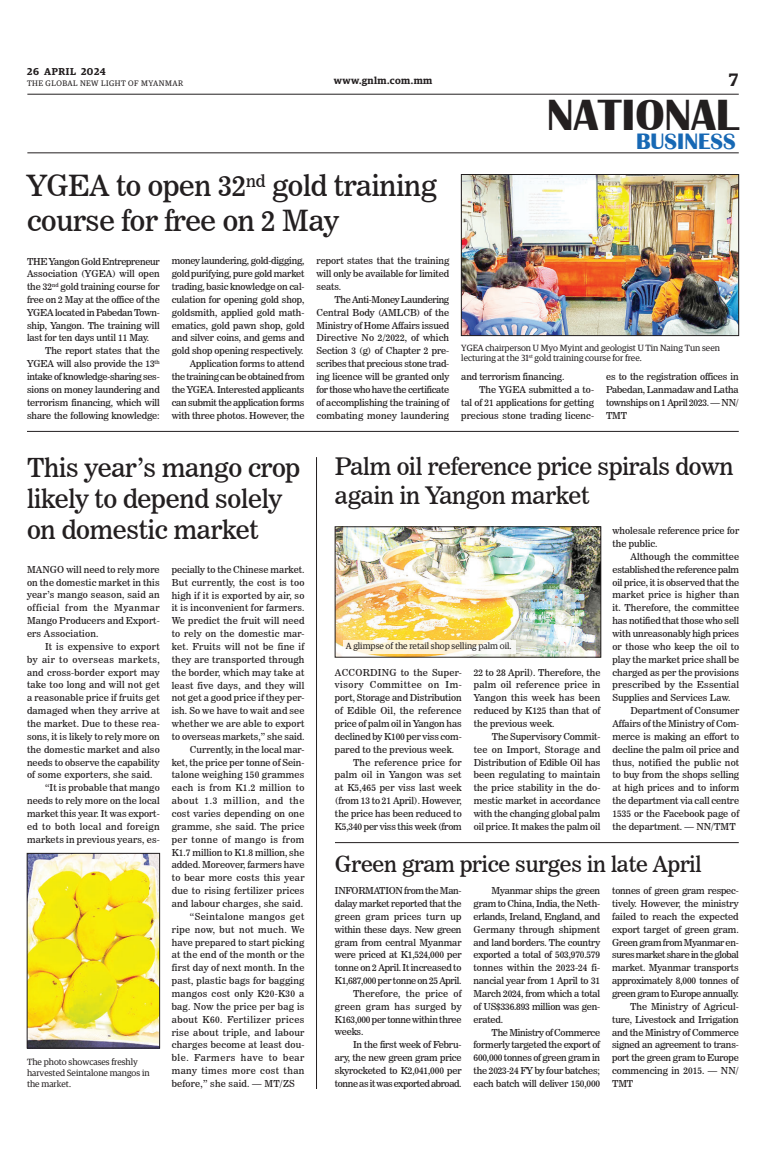
<style>
.page{position:relative;width:773px;height:1152px;background:#fff}
.page>*{position:absolute;margin:0;border:0;box-sizing:border-box;transform-origin:0 0}
.t1{font:700 45px "Britannic";color:#231f20}
._3_Clm_Head_copy{font:29px/34.8px "News 706 BT Roman C";letter-spacing:-.01em;color:#231f20}
._2_Clm_Head{font:26px/31.2px "News 706 BT Roman C";letter-spacing:-.01em;color:#231f20}
._2_Clm_Head-2{font:24px/28.8px "News 706 BT Roman C";letter-spacing:-.01em;color:#231f20}
.t2{font:700 23px "Britannic";color:#1768b4}
._2_Clm_Head-3{font:22px "News 706 BT Roman C";letter-spacing:-.01em;color:#231f20}
.t3{font:600 18px "Guardian Egyp";color:#231f20}
.t4{font:600 10px "Guardian Egyp";letter-spacing:.05em;color:#231f20}
._2nd_Body{font:9.5px/12.9px "News 706 BT Roman C";letter-spacing:-.005em;color:#231f20;text-align:justify}
.Normal_Para{font:9.5px/12.9px "News 706 BT Roman C";letter-spacing:-.01em;color:#231f20;text-align:justify}
.t5{font:9px/10.8px "Guardian Egyp";color:#231f20}
.t6{font:8px "Guardian Egyp";letter-spacing:.06em;color:#231f20}
</style>
<div class="page">
<hr style="left:27px;top:94px;width:711px;height:1px;background:#231f20">
<hr style="left:27px;top:153px;width:711px;height:1px;background:#231f20">
<img style="left:463px;top:176px;width:273px;height:158px">
<div style="left:461px;top:174px;width:277px;height:162px;border:1px solid #231f20"></div>
<hr style="left:27px;top:431px;width:711px;height:1px;background:#231f20">
<hr style="left:335px;top:842px;width:403px;height:1px;background:#231f20">
<hr style="left:316px;top:457px;width:1px;height:632px;background:#231f20">
<img style="left:29px;top:855px;width:129px;height:191px">
<div style="left:27px;top:853px;width:133px;height:195px;border:1px solid #231f20"></div>
<img style="left:337px;top:529px;width:262px;height:126px">
<svg style="left:343px;top:640px;width:173px;height:14px;fill:#fef5da"></svg>
<p class="t4" style="left:27px;top:64px;width:80px">26 APRIL 2024</p>
<p class="t6" style="left:27px;top:78px;width:158px">THE GLOBAL NEW LIGHT OF MYANMAR</p>
<p class="t4" style="left:334px;top:73px;width:100px">www.gnlm.com.mm</p>
<h3 class="t3" style="left:729px;top:67px;width:11px">7</h3>
<h1 class="t1" style="left:547px;top:90px;width:193px">NATIONAL</h1>
<h3 class="t2" style="left:636px;top:128px;width:101px">BUSINESS</h3>
<p class="_3_Clm_Head_copy" style="left:27px;top:169px;width:411px">YGEA to open 32<sup>nd</sup> gold training course for free on 2 May</p>
<p class="Normal_Para" style="left:27px;top:255px;width:134px">THE Yangon Gold Entrepreneur Association (YGEA) will open the 32<sup>nd</sup> gold training course for free on 2 May at the office of the YGEA located in Pabedan Town&shy;ship, Yangon. The training will last for ten days until 11 May.</p>
<p class="_2nd_Body" style="left:27px;top:344px;width:134px;text-indent:18px">The report states that the YGEA will also provide the 13<sup>th </sup>intake of knowledge-sharing ses&shy;sions on money laundering and terrorism financing, which will share the following knowledge:</p>
<p class="_2nd_Body" style="left:172px;top:254px;width:134px">money laundering, gold-digging, gold purifying, pure gold market trading, basic knowledge on cal&shy;culation for opening gold shop, goldsmith, applied gold math&shy;ematics, gold pawn shop, gold and silver coins, and gems and gold shop opening respectively.</p>
<p class="_2nd_Body" style="left:172px;top:357px;width:134px;text-indent:18px">Application forms to attend the training can be obtained from the YGEA. Interested applicants can submit the application forms with three photos. However, the</p>
<p class="_2nd_Body" style="left:316px;top:255px;width:134px">report states that the training will only be available for limited seats.</p>
<p class="_2nd_Body" style="left:316px;top:293px;width:134px;text-indent:18px">TheAnti-Money Laundering Central Body (AMLCB) of the Ministry of Home Affairs issued Directive No 2/2022, of which Section 3 (g) of Chapter 2 pre&shy;scribes that precious stone trad&shy;ing licence will be granted only for those who have the certificate of accomplishing the training of combating money laundering</p>
<p class="t5" style="left:461px;top:342px;width:260px">YGEA chairperson U Myo Myint and geologist U Tin Naing Tun seen lecturing at the 31<sup>st</sup> gold training course for free.</p>
<p class="_2nd_Body" style="left:461px;top:370px;width:105px">and terrorism financing.</p>
<p class="_2nd_Body" style="left:461px;top:383px;width:134px;text-indent:18px">The YGEA submitted a to&shy;tal of 21 applications for getting precious stone trading licenc-</p>
<p class="_2nd_Body" style="left:606px;top:370px;width:134px">es to the registration offices in Pabedan, Lanmadaw and Latha townships on 1 April 2023. — NN/ TMT</p>
<p class="_2_Clm_Head" style="left:27px;top:452px;width:275px">This year’s mango crop likely to depend solely on domestic market</p>
<p class="Normal_Para" style="left:27px;top:563px;width:134px">MANGO will need to rely more on the domestic market in this year’s mango season, said an official from the Myanmar Mango Producers and Export&shy;ers Association.</p>
<p class="_2nd_Body" style="left:27px;top:640px;width:134px;text-indent:18px">It is expensive to export by air to overseas markets, and cross-border export may take too long and will not get a reasonable price if fruits get damaged when they arrive at the market. Due to these rea&shy;sons, it is likely to rely more on the domestic market and also needs to observe the capability of some exporters, she said.</p>
<p class="_2nd_Body" style="left:27px;top:781px;width:134px;text-indent:18px">“It is probable that mango needs to rely more on the local market this year. It was export&shy;ed to both local and foreign markets in previous years, es-</p>
<p class="t5" style="left:27px;top:1056px;width:124px">The photo showcases freshly harvested Seintalone mangos in the market.</p>
<p class="_2nd_Body" style="left:172px;top:563px;width:134px">pecially to the Chinese market.<br>But currently, the cost is too high if it is exported by air, so it is inconvenient for farmers.<br>We predict the fruit will need to rely on the domestic mar&shy;ket. Fruits will not be fine if they are transported through the border, which may take at least five days, and they will not get a good price if they per&shy;ish. So we have to wait and see whether we are able to export to overseas markets,” she said.</p>
<p class="_2nd_Body" style="left:172px;top:743px;width:134px;text-indent:18px">Currently, in the local mar&shy;ket, the price per tonne of Sein&shy;talone weighing 150 grammes each is from K1.2 million to about 1.3 million, and the cost varies depending on one gramme, she said. The price per tonne of mango is from K1.7 million to K1.8 million, she added. Moreover, farmers have to bear more costs this year due to rising fertilizer prices and labour charges, she said.</p>
<p class="_2nd_Body" style="left:172px;top:910px;width:134px;text-indent:18px">“Seintalone mangos get ripe now, but not much. We have prepared to start picking at the end of the month or the first day of next month. In the past, plastic bags for bagging mangos cost only K20-K30 a bag. Now the price per bag is about K60. Fertilizer prices rise about triple, and labour charges become at least dou&shy;ble. Farmers have to bear many times more cost than before,” she said. — MT/ZS</p>
<p class="_2_Clm_Head-2" style="left:335px;top:452px;width:400px">Palm oil reference price spirals down again in Yangon market</p>
<p class="t5" style="left:346px;top:640px;width:167px">A glimpse of the retail shop selling palm oil.</p>
<p class="Normal_Para" style="left:335px;top:666px;width:128px">ACCORDING to the Super&shy;visory Committee on Im&shy;port, Storage and Distribution of Edible Oil, the reference price of palm oil in Yangon has declined by K100 per viss com&shy;pared to the previous week.</p>
<p class="_2nd_Body" style="left:335px;top:756px;width:128px;text-indent:18px">The reference price for palm oil in Yangon was set at K5,465 per viss last week (from 13 to 21 April). However, the price has been reduced to K5,340 per viss this week (from</p>
<p class="_2nd_Body" style="left:473px;top:666px;width:128px">22 to 28 April). Therefore, the palm oil reference price in Yangon this week has been reduced by K125 than that of the previous week.</p>
<p class="_2nd_Body" style="left:473px;top:730px;width:128px;text-indent:18px">The Supervisory Commit&shy;tee on Import, Storage and Distribution of Edible Oil has been regulating to maintain the price stability in the do&shy;mestic market in accordance with the changing global palm oil price. It makes the palm oil</p>
<p class="_2nd_Body" style="left:612px;top:524px;width:128px">wholesale reference price for the public.</p>
<p class="_2nd_Body" style="left:612px;top:550px;width:128px;text-indent:18px">Although the committee established the reference palm oil price, it is observed that the market price is higher than it. Therefore, the committee has notified that those who sell with unreasonably high prices or those who keep the oil to play the market price shall be charged as per the provisions prescribed by the Essential Supplies and Services Law.</p>
<p class="_2nd_Body" style="left:612px;top:704px;width:128px;text-indent:18px">Department of Consumer Affairs of the Ministry of Com&shy;merce is making an effort to decline the palm oil price and thus, notified the public not to buy from the shops selling at high prices and to inform the department via call centre 1535 or the Facebook page of the department. — NN/TMT</p>
<p class="_2_Clm_Head-3" style="left:335px;top:851px;width:368px">Green gram price surges in late April</p>
<p class="Normal_Para" style="left:335px;top:884px;width:128px">INFORMATION from the Man&shy;dalay market reported that the green gram prices turn up within these days. New green gram from central Myanmar were priced at K1,524,000 per tonne on 2 April. It increased to K1,687,000 per tonne on 25 April.</p>
<p class="_2nd_Body" style="left:335px;top:987px;width:128px;text-indent:18px">Therefore, the price of green gram has surged by K163,000 per tonne within three weeks.</p>
<p class="_2nd_Body" style="left:335px;top:1038px;width:128px;text-indent:18px">In the first week of Febru&shy;ary, the new green gram price skyrocketed to K2,041,000 per tonne as it was exported abroad.</p>
<p class="_2nd_Body" style="left:473px;top:884px;width:128px;text-indent:18px">Myanmar ships the green gram to China, India, the Neth&shy;erlands, Ireland, England, and Germany through shipment and land borders. The country exported a total of 503,970.579 tonnes within the 2023-24 fi&shy;nancial year from 1 April to 31<br>March 2024, from which a total of US$336.893 million was gen&shy;erated.</p>
<p class="_2nd_Body" style="left:473px;top:1026px;width:128px;text-indent:18px">The Ministry of Commerce formerly targeted the export of 600,000 tonnes of green gram in the 2023-24 FY by four batches; each batch will deliver 150,000</p>
<p class="_2nd_Body" style="left:612px;top:884px;width:128px">tonnes of green gram respec&shy;tively. However, the ministry failed to reach the expected export target of green gram.<br>Green gram from Myanmar en&shy;sures market share in the global market. Myanmar transports approximately 8,000 tonnes of green gram to Europe annually.</p>
<p class="_2nd_Body" style="left:612px;top:1000px;width:128px;text-indent:18px">The Ministry of Agricul&shy;ture, Livestock and Irrigation and the Ministry of Commerce signed an agreement to trans&shy;port the green gram to Europe commencing in 2015. — NN/ TMT</p>
</div>
